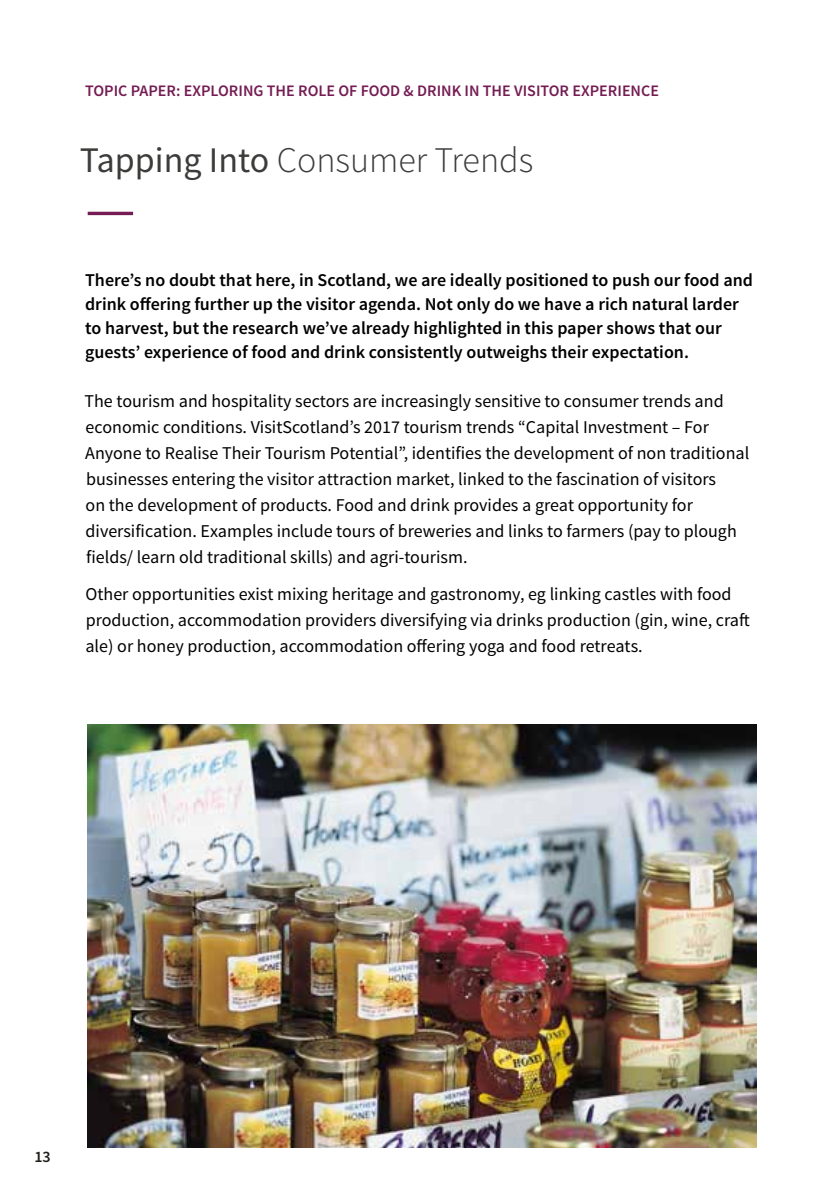
<style>
.page{position:relative;width:840px;height:1191px;background:#fff}
.page>*{position:absolute;margin:0;border:0;box-sizing:border-box;transform-origin:0 0}
.t1{font:300 36px "Source Sans Pro";color:#3c3c3b}
.t2{font:18px/26px "Source Sans Pro";color:#000}
.t3{font:600 18px/24px "Source Sans Pro";color:#000}
.t4{font:600 16px "Source Sans Pro";color:#741c53}
.t5{font:600 16px "Source Sans Pro";color:#211e1b}
.s1{font-weight:400}
</style>
<div class="page">
<hr style="left:88px;top:212px;width:45px;height:3px;background:#741c53">
<img style="left:88px;top:724px;width:667px;height:423px">
<p class="t4" style="left:85px;top:81px;width:575px">TOPIC PAPER: EXPLORING THE ROLE OF FOOD &amp; DRINK IN THE VISITOR EXPERIENCE</p>
<h1 class="t1" style="left:80px;top:138px;width:455px"><span class="s1">Tapping Into</span> Consumer Trends</h1>
<p class="t3" style="left:85px;top:269px;width:669px">There’s no doubt that here, in Scotland, we are ideally positioned to push our food and drink offering further up the visitor agenda. Not only do we have a rich natural larder to harvest, but the research we’ve already highlighted in this paper shows that our guests’ experience of food and drink consistently outweighs their expectation.</p>
<p class="t2" style="left:84px;top:388px;width:666px">The tourism and hospitality sectors are increasingly sensitive to consumer trends and economic conditions. VisitScotland’s 2017 tourism trends “Capital Investment – For Anyone to Realise Their Tourism Potential”, identifies the development of non traditional businesses entering the visitor attraction market, linked to the fascination of visitors<br>on the development of products. Food and drink provides a great opportunity for diversification. Examples include tours of breweries and links to farmers (pay to plough fields/ learn old traditional skills) and agri-tourism.</p>
<p class="t2" style="left:85px;top:581px;width:665px">Other opportunities exist mixing heritage and gastronomy, eg linking castles with food production, accommodation providers diversifying via drinks production (gin, wine, craft ale) or honey production, accommodation offering yoga and food retreats.</p>
<p class="t5" style="left:34px;top:1146px;width:18px">13</p>
</div>
